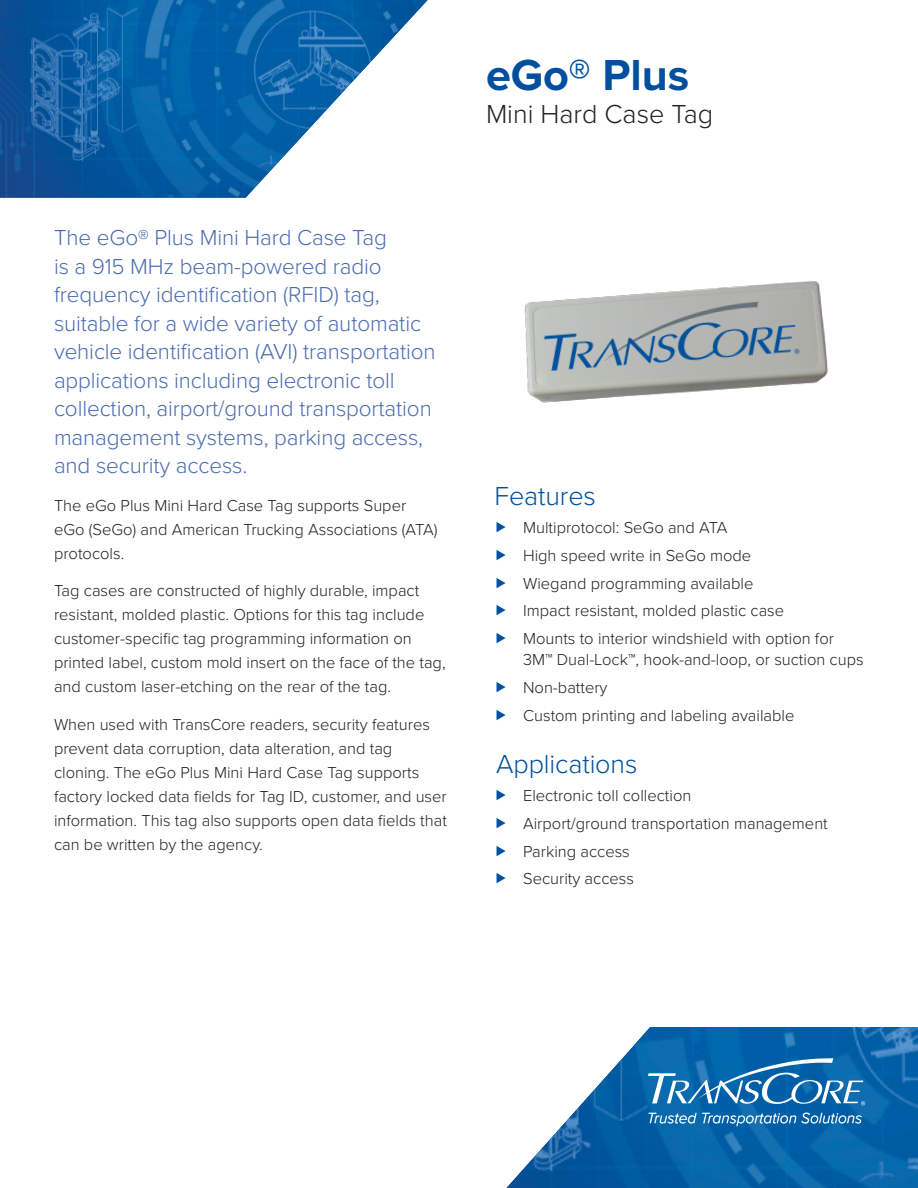
<style>
.page{position:relative;width:918px;height:1188px;background:#fff}
.page>*{position:absolute;margin:0;border:0;box-sizing:border-box;transform-origin:0 0}
.Header_-_Product_Name{font:700 45px "Proxima Nova";color:#014f9e}
.Body_-_Subhead{font:300 27px "Proxima Nova";letter-spacing:-.005em;color:#014f9e}
.Header_-_Product_Description{font:300 27px "Proxima Nova";color:#231f20}
.Lead_Paragraph{font:300 22.5px/28.5px "Proxima Nova";letter-spacing:-.005em;color:#4b6cb0}
.Body_Copy{font:300 16.5px/24px "Proxima Nova";color:#231f20}
.t1{font:italic 300 15.45px "Proxima Nova";color:#fff}
</style>
<div class="page">
<img style="left:0;top:0;width:428px;height:198px">
<img style="left:506px;top:1027px;width:412px;height:161px">
<svg style="left:648px;top:1058px;width:217px;height:47px;background:#3582ba"></svg>
<svg style="left:649px;top:1113px;width:213px;height:13px;background:#297ab5"></svg>
<img style="left:524px;top:280px;width:304px;height:123px">
<p class="Header_-_Product_Name" style="left:486px;top:41px;width:205px">eGo® Plus</p>
<p class="Header_-_Product_Description" style="left:486px;top:93px;width:229px">Mini Hard Case Tag</p>
<p class="Lead_Paragraph" style="left:54px;top:222px;width:383px">The eGo® Plus Mini Hard Case Tag<br>is a 915 MHz beam-powered radio frequency identification (RFID) tag, suitable for a wide variety of automatic vehicle identification (AVI) transportation applications including electronic toll collection, airport/ground transportation management systems, parking access, and security access.</p>
<p class="Body_Copy" style="left:54px;top:492px;width:385px">The eGo Plus Mini Hard Case Tag supports Super eGo (SeGo) and American Trucking Associations (ATA) protocols.</p>
<p class="Body_Copy" style="left:54px;top:578px;width:393px">Tag cases are constructed of highly durable, impact resistant, molded plastic. Options for this tag include customer-specific tag programming information on printed label, custom mold insert on the face of the tag, and custom laser-etching on the rear of the tag.</p>
<p class="Body_Copy" style="left:54px;top:711px;width:394px">When used with TransCore readers, security features prevent data corruption, data alteration, and tag cloning. The eGo Plus Mini Hard Case Tag supports factory locked data fields for Tag ID, customer, and user information. This tag also supports open data fields that can be written by the agency.</p>
<p class="Body_-_Subhead" style="left:495px;top:476px;width:103px">Features</p>
<p class="Body_Copy" style="left:523px;top:515px;width:206px">Multiprotocol: SeGo and ATA</p>
<p class="Body_Copy" style="left:523px;top:542px;width:230px">High speed write in SeGo mode</p>
<p class="Body_Copy" style="left:523px;top:570px;width:232px">Wiegand programming available</p>
<p class="Body_Copy" style="left:523px;top:598px;width:263px">Impact resistant, molded plastic case</p>
<p class="Body_Copy" style="left:523px;top:627px;width:342px;line-height:21px">Mounts to interior windshield with option for<br>3M™ Dual-Lock™, hook-and-loop, or suction cups</p>
<p class="Body_Copy" style="left:523px;top:674px;width:86px">Non-battery</p>
<p class="Body_Copy" style="left:523px;top:702px;width:273px">Custom printing and labeling available</p>
<p class="Body_-_Subhead" style="left:496px;top:744px;width:143px">Applications</p>
<p class="Body_Copy" style="left:523px;top:783px;width:170px">Electronic toll collection</p>
<p class="Body_Copy" style="left:523px;top:810px;width:306px">Airport/ground transportation management</p>
<p class="Body_Copy" style="left:523px;top:838px;width:108px">Parking access</p>
<p class="Body_Copy" style="left:523px;top:866px;width:112px">Security access</p>
<p class="t1" style="left:647px;top:1107px;width:217px">Trusted Transportation Solutions</p>
</div>
